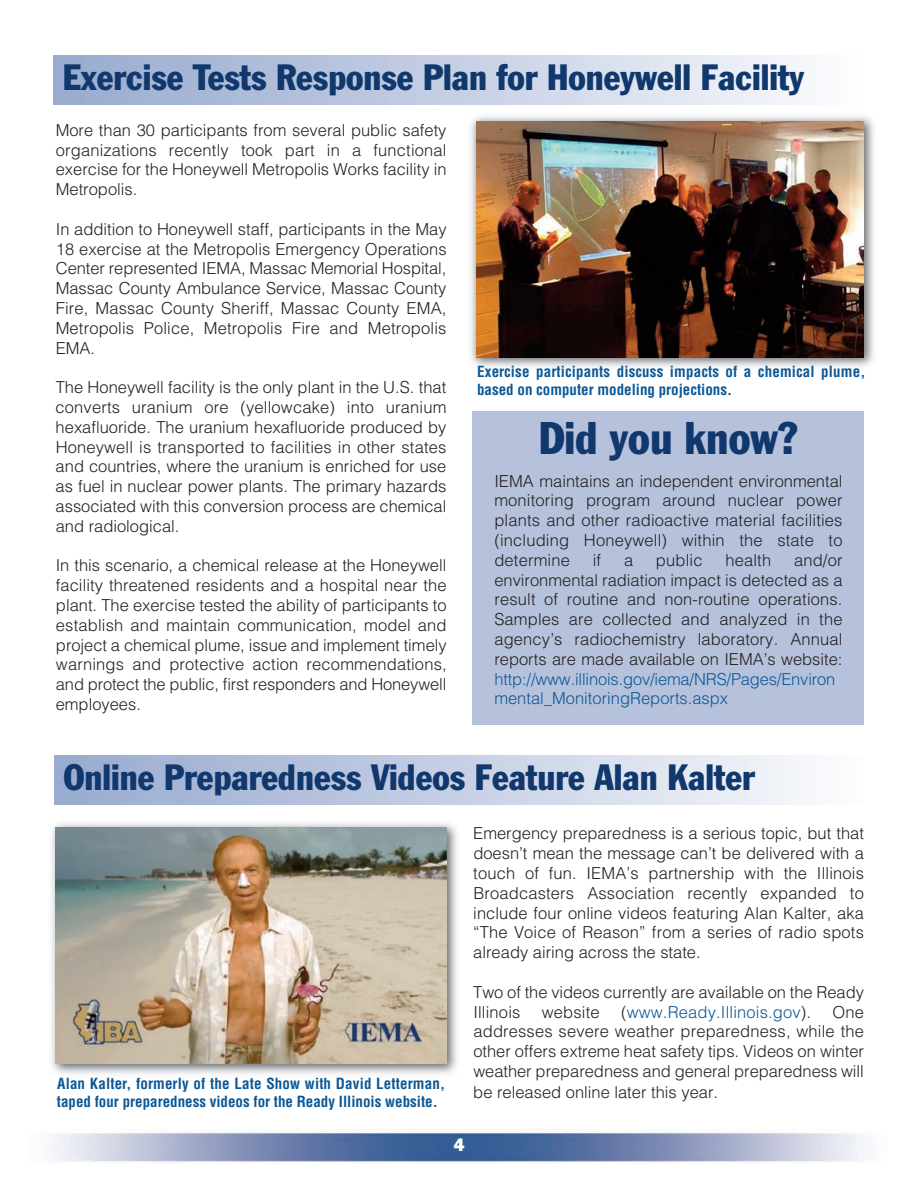
<style>
.page{position:relative;width:918px;height:1188px;background:#fff}
.page>*{position:absolute;margin:0;border:0;box-sizing:border-box;transform-origin:0 0}
.t1{font:condensed 45px "Franklin Gothic";color:#11386d}
.t2{font:condensed 36px "Franklin Gothic";color:#11386d}
.t3{font:800 18px "Franklin Gothic";color:#fff}
.t4{font:300 16.5px/19.8px "Helvetica";color:#231f20;text-align:justify}
.t5{font:300 16.5px/19.8px "Helvetica";color:#0c5896}
.t6{font:700 condensed 15px/18px "Helvetica";letter-spacing:.01em;color:#0c5896}
.s1{color:#231f20}
</style>
<div class="page">
<img style="left:51px;top:55px;width:819px;height:1108px">
<div style="left:54px;top:56px;width:810px;height:49px;background:linear-gradient(to right,#95a8ce,#fafbfd)"></div>
<img style="left:466px;top:111px;width:408px;height:263px">
<img style="left:476px;top:121px;width:388px;height:236px">
<div style="left:473px;top:411px;width:391px;height:314px;background:#b6c2dc"></div>
<div style="left:55px;top:755px;width:810px;height:49px;background:linear-gradient(to right,#95a8ce,#fafbfd)"></div>
<img style="left:51px;top:818px;width:412px;height:262px">
<img style="left:56px;top:828px;width:391px;height:236px">
<h2 class="t2" style="left:63px;top:64px;width:743px">Exercise Tests Response Plan for Honeywell Facility</h2>
<p class="t4" style="left:56px;top:119px;width:392px">More than 30 participants from several public safety organizations recently took part in a functional exercise for the Honeywell Metropolis Works facility in Metropolis.</p>
<p class="t4" style="left:56px;top:218px;width:392px">In addition to Honeywell staff, participants in the May 18 exercise at the Metropolis Emergency Operations Center represented IEMA, Massac Memorial Hospital, Massac County Ambulance Service, Massac County Fire, Massac County Sheriff, Massac County EMA, Metropolis Police, Metropolis Fire and Metropolis EMA.</p>
<p class="t4" style="left:56px;top:376px;width:392px">The Honeywell facility is the only plant in the U.S. that converts uranium ore (yellowcake) into uranium hexafluoride. The uranium hexafluoride produced by Honeywell is transported to facilities in other states and countries, where the uranium is enriched for use as fuel in nuclear power plants. The primary hazards associated with this conversion process are chemical and radiological.</p>
<p class="t4" style="left:56px;top:555px;width:393px">In this scenario, a chemical release at the Honeywell facility threatened residents and a hospital near the plant. The exercise tested the ability of participants to establish and maintain communication, model and project a chemical plume, issue and implement timely warnings and protective action recommendations, and protect the public, first responders and Honeywell employees.</p>
<p class="t6" style="left:477px;top:363px;width:390px">Exercise participants discuss impacts of a chemical plume, based on computer modeling projections.</p>
<h1 class="t1" style="left:539px;top:422px;width:261px">Did you know?</h1>
<p class="t4" style="left:494px;top:470px;width:350px">IEMA maintains an independent environmental monitoring program around nuclear power plants and other radioactive material facilities (including Honeywell) within the state to determine</p>
<p class="t4" style="left:494px;top:549px;width:350px;text-indent:300px">and/or environmental radiation impact is detected as a result of routine and non-routine operations.<br>Samples are collected and analyzed in the agency’s radiochemistry laboratory. Annual reports are made available on IEMA’s website:</p>
<p class="t5" style="left:494px;top:668px;width:342px">http://www.illinois.gov/iema/NRS/Pages/Environ mental_MonitoringReports.aspx</p>
<p class="t4" style="left:593px;top:549px;width:10px">if</p>
<p class="t4" style="left:624px;top:549px;width:11px">a</p>
<p class="t4" style="left:656px;top:549px;width:48px">public</p>
<p class="t4" style="left:725px;top:549px;width:47px">health</p>
<h2 class="t2" style="left:64px;top:764px;width:692px">Online Preparedness Videos Feature Alan Kalter</h2>
<p class="t6" style="left:57px;top:1075px;width:390px">Alan Kalter, formerly of the Late Show with David Letterman, taped four preparedness videos for the Ready Illinois website.</p>
<p class="t4" style="left:473px;top:822px;width:392px">Emergency preparedness is a serious topic, but that doesn’t mean the message can’t be delivered with a touch of fun. IEMA’s partnership with the Illinois Broadcasters Association recently expanded to include four online videos featuring Alan Kalter, aka “The Voice of Reason” from a series of radio spots already airing across the state.</p>
<p class="t4" style="left:473px;top:981px;width:392px">Two of the videos currently are available on the Ready<br>Illinois</p>
<p class="t4" style="left:473px;top:1001px;width:392px;text-indent:359px">One addresses severe weather preparedness, while the other offers extreme heat safety tips. Videos on winter weather preparedness and general preparedness will</p>
<p class="t4" style="left:473px;top:1081px;width:246px">be released online later this year.</p>
<p class="t4" style="left:542px;top:1001px;width:59px">website</p>
<p class="t5" style="left:621px;top:1001px;width:192px"><span class="s1">(</span>www.Ready.Illinois.gov<span class="s1">).</span></p>
<p class="t3" style="left:454px;top:1134px;width:12px">4</p>
</div>
